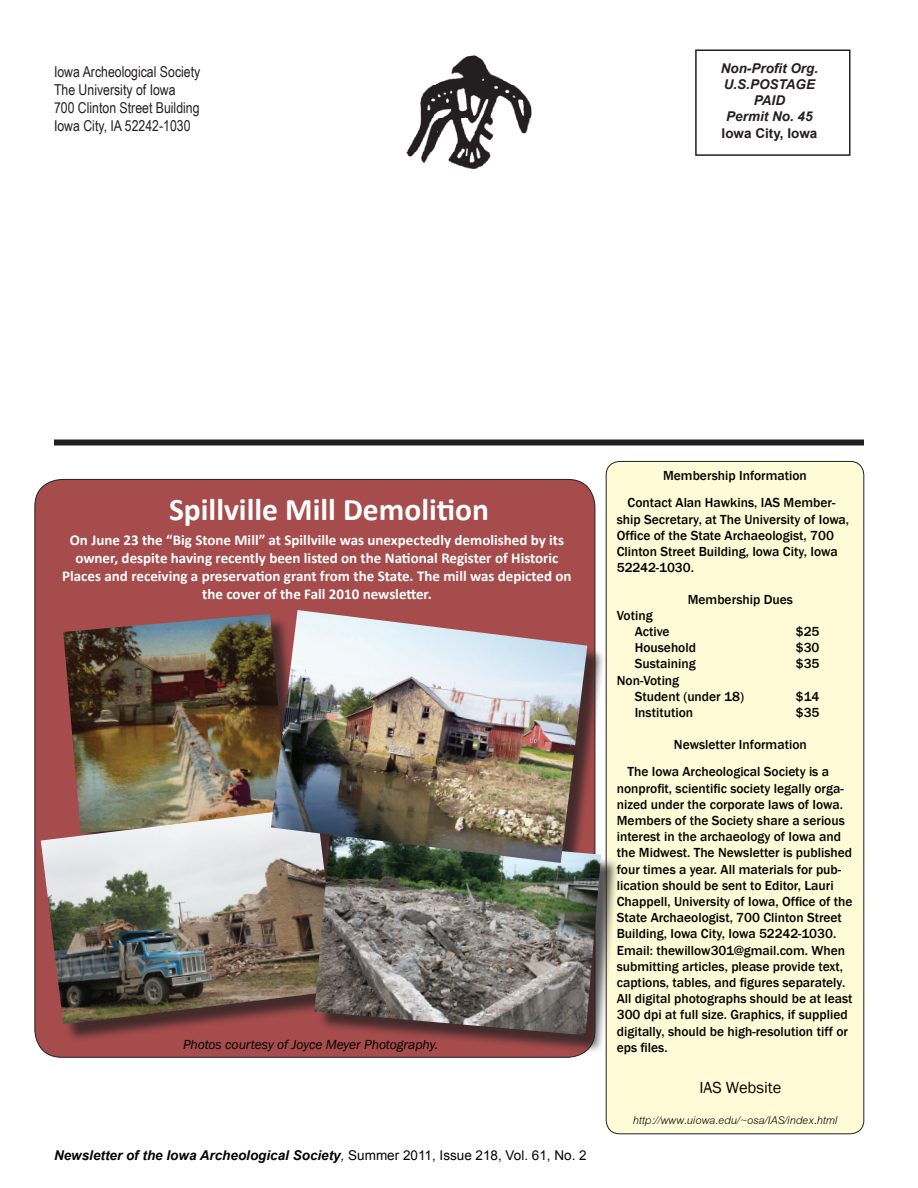
<style>
.page{position:relative;width:918px;height:1188px;background:#fff}
.page>*{position:absolute;margin:0;border:0;box-sizing:border-box;transform-origin:0 0}
.t1{font:700 31.5px "Calibri";color:#fff}
.t2{font:italic 16.5px "Cordia New";color:#040503}
.t3{font:16.5px "Franklin Gothic";color:#040503}
.t4{font:700 15px/18px "Calibri";color:#fff;text-align:center}
.t5{font:15px/18px "Arial Narrow";color:#231f20}
.t6{font:500 13.5px/16.2px "Franklin Gothic";color:#040503}
.t7{font:italic 700 13.5px "Arial";color:#040503}
.t8{font:italic 700 13.5px/16.2px "Arial";color:#231f20;text-align:center}
.t9{font:italic 13.5px "Franklin Gothic";color:#000}
.t10{font:700 13.5px "Arial";color:#231f20}
.s1{font-weight:400}
.s2{font-weight:400;font-style:normal}
</style>
<div class="page">
<div style="left:606px;top:461px;width:258px;height:673px;background:#fffbd6;border-radius:14px"></div>
<img style="left:406px;top:55px;width:126px;height:114px">
<div style="left:695px;top:50px;width:155px;height:106px;border:2px solid #231f20"></div>
<div style="left:54px;top:440px;width:810px;height:6px;background:#231f20"></div>
<div style="left:35px;top:479px;width:560px;height:578px;background:#a64c4c;border-radius:27px"></div>
<div style="left:43px;top:612px;width:576px;height:441px;background:#231f20;opacity:.75"></div>
<img style="left:63px;top:614px;width:208px;height:193px">
<img style="left:41px;top:807px;width:273px;height:217px">
<img style="left:314px;top:831px;width:287px;height:204px">
<img style="left:271px;top:610px;width:316px;height:253px">
<p class="t5" style="left:54px;top:62px;width:148px">Iowa Archeological Society<br>The University of Iowa<br>700 Clinton Street Building<br>Iowa City, IA 52242-1030</p>
<p class="t8" style="left:721px;top:60px;width:99px">Non-Profit Org.<br>U.S.POSTAGE<br>PAID<br>Permit No. 45</p>
<p class="t10" style="left:722px;top:124px;width:97px">Iowa City, Iowa</p>
<h1 class="t1" style="left:169px;top:489px;width:322px">Spillville Mill Demolition</h1>
<p class="t4" style="left:62px;top:531px;width:511px">On June 23 the “Big Stone Mill” at Spillville was unexpectedly demolished by its owner, despite having recently been listed on the National Register of Historic Places and receiving a preservation grant from the State. The mill was depicted on the cover of the Fall 2010 newsletter.</p>
<p class="t9" style="left:183px;top:1036px;width:257px">Photos courtesy of Joyce Meyer Photography.</p>
<p class="t7" style="left:54px;top:1146px;width:534px">Newsletter of the Iowa Archeological Society<span class="s1">,</span> <span class="s2">Summer 2011, Issue 218, Vol. 61, No. 2</span></p>
<p class="t6" style="left:628px;top:463px;width:209px;line-height:27px;text-align:center">Membership Information<br>Contact Alan Hawkins, IAS Member-</p>
<p class="t6" style="left:617px;top:511px;width:234px">ship Secretary, at The University of Iowa, Office of the State Archaeologist, 700<br>Clinton Street Building, Iowa City, Iowa 52242-1030.</p>
<p class="t6" style="left:688px;top:591px;width:107px">Membership Dues</p>
<p class="t6" style="left:635px;top:607px;width:36px;text-indent:-18px">Voting<br>Active</p>
<p class="t6" style="left:796px;top:623px;width:25px">$25</p>
<p class="t6" style="left:635px;top:640px;width:63px">Household</p>
<p class="t6" style="left:796px;top:640px;width:25px">$30</p>
<p class="t6" style="left:635px;top:656px;width:63px">Sustaining</p>
<p class="t6" style="left:796px;top:656px;width:25px">$35</p>
<p class="t6" style="left:635px;top:672px;width:111px;text-indent:-18px">Non-Voting<br>Student (under 18)</p>
<p class="t6" style="left:796px;top:688px;width:25px">$14</p>
<p class="t6" style="left:635px;top:704px;width:60px">Institution</p>
<p class="t6" style="left:796px;top:704px;width:25px">$35</p>
<p class="t6" style="left:628px;top:731px;width:203px;line-height:27px;text-indent:46px">Newsletter Information<br>The Iowa Archeological Society is a</p>
<p class="t6" style="left:617px;top:780px;width:237px">nonprofit, scientific society legally orga&shy;nized under the corporate laws of Iowa.<br>Members of the Society share a serious interest in the archaeology of Iowa and the Midwest. The Newsletter is published four times a year. All materials for pub&shy;lication should be sent to Editor, Lauri Chappell, University of Iowa, Office of the State Archaeologist, 700 Clinton Street Building, Iowa City, Iowa 52242-1030.<br>Email: thewillow301@gmail.com. When submitting articles, please provide text, captions, tables, and figures separately.<br>All digital photographs should be at least 300 dpi at full size. Graphics, if supplied digitally, should be high-resolution tiff or eps files.</p>
<p class="t3" style="left:699px;top:1077px;width:83px">IAS Website</p>
<p class="t2" style="left:633px;top:1109px;width:206px">http://www.uiowa.edu/~osa/IAS/index.html</p>
</div>
